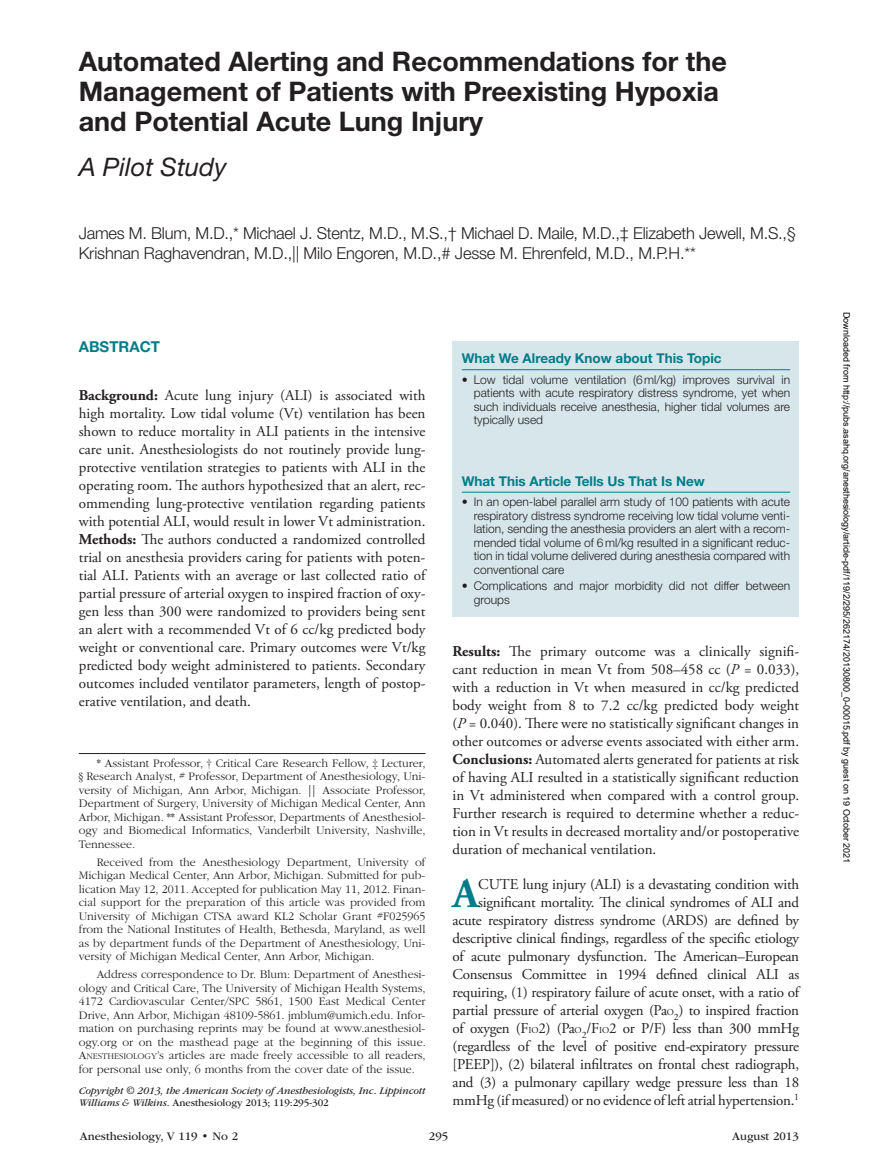
<style>
.page{position:relative;width:878px;height:1175px;background:#fff}
.page>*{position:absolute;margin:0;border:0;box-sizing:border-box;transform-origin:0 0}
.t1{font:700 42.15px "Adobe Garamond Pro";color:#007d88}
.t2{font:700 27px/30px "Helvetica Neue LT Std";color:#231f20}
.t3{font:italic 25.5px "Helvetica Neue LT Std";color:#231f20}
.t4{font:300 16.5px/19.5px "Helvetica Neue LT Std";letter-spacing:-.015em;color:#231f20}
.t5{font:15px/18px "Adobe Garamond Pro";letter-spacing:-.015em;color:#231f20;text-align:justify}
.t6{font:700 15px "Helvetica Neue LT Std";color:#007d88}
.t7{font:700 13.5px "Helvetica Neue LT Std";color:#007d88}
.t8{font:300 12px/13.5px "ITC Garamond Std";color:#231f20;text-align:justify}
.t9{font:300 12px/13.5px "Helvetica Neue LT Std";color:#231f20;text-align:justify}
.t10{font:12px "ITC Garamond Std";color:#231f20}
.t11{font:italic 10.5px/12px "ITC Garamond Std";letter-spacing:-.01em;color:#231f20}
.t12{font:9px "Arial";color:#000}
.t13{font:300 9px "ITC Garamond Std";color:#231f20}
.s1{font-weight:700}
.s2{font-size:12px}
.s3{font-size:9px}
.s4{font-style:normal}
.s5{font-style:italic}
</style>
<div class="page">
<div style="left:452px;top:342px;width:347px;height:275px;background:#d6e6ea"></div>
<hr style="left:462px;top:369px;width:328px;height:1px;background:#007d88">
<hr style="left:462px;top:492px;width:328px;height:1px;background:#007d88">
<hr style="left:79px;top:753px;width:346px;height:1px;background:#231f20">
<h2 class="t2" style="left:79px;top:46px;width:649px">Automated Alerting and Recommendations for the<br>Management of Patients with Preexisting Hypoxia and Potential Acute Lung Injury</h2>
<h3 class="t3" style="left:79px;top:152px;width:149px">A Pilot Study</h3>
<p class="t4" style="left:79px;top:223px;width:718px">James M. Blum, M.D.,* Michael J. Stentz, M.D., M.S.,† Michael D. Maile, M.D.,‡ Elizabeth Jewell, M.S.,§<br>Krishnan Raghavendran, M.D.,|| Milo Engoren, M.D.,# Jesse M. Ehrenfeld, M.D., M.P.H.**</p>
<p class="t6" style="left:79px;top:337px;width:83px">ABSTRACT</p>
<p class="t5" style="left:79px;top:387px;width:348px"><span class="s1">Background:</span> Acute lung injury (ALI) is associated with high mortality. Low tidal volume (Vt) ventilation has been shown to reduce mortality in ALI patients in the intensive care unit. Anesthesiologists do not routinely provide lung&shy;protective ventilation strategies to patients with ALI in the operating room. The authors hypothesized that an alert, rec&shy;ommending lung-protective ventilation regarding patients with potential ALI, would result in lower Vt administration.<br><span class="s1">Methods:</span> The authors conducted a randomized controlled trial on anesthesia providers caring for patients with poten&shy;tial ALI. Patients with an average or last collected ratio of partial pressure of arterial oxygen to inspired fraction of oxy&shy;gen less than 300 were randomized to providers being sent an alert with a recommended Vt of 6 cc/kg predicted body weight or conventional care. Primary outcomes were Vt/kg predicted body weight administered to patients. Secondary outcomes included ventilator parameters, length of postop&shy;erative ventilation, and death.</p>
<p class="t8" style="left:79px;top:756px;width:348px;text-indent:18px">* Assistant Professor, † Critical Care Research Fellow, ‡ Lecturer, § Research Analyst, # Professor, Department of Anesthesiology, Uni&shy;versity of Michigan, Ann Arbor, Michigan. || Associate Professor, Department of Surgery, University of Michigan Medical Center, Ann Arbor, Michigan. ** Assistant Professor, Departments of Anesthesiol&shy;ogy and Biomedical Informatics, Vanderbilt University, Nashville, Tennessee.</p>
<p class="t8" style="left:79px;top:855px;width:348px;text-indent:18px">Received from the Anesthesiology Department, University of Michigan Medical Center, Ann Arbor, Michigan. Submitted for pub&shy;lication May 12, 2011. Accepted for publication May 11, 2012. Finan&shy;cial support for the preparation of this article was provided from University of Michigan CTSA award KL2 Scholar Grant #F025965 from the National Institutes of Health, Bethesda, Maryland, as well as by department funds of the Department of Anesthesiology, Uni&shy;versity of Michigan Medical Center, Ann Arbor, Michigan.</p>
<p class="t8" style="left:79px;top:967px;width:348px;text-indent:18px">Address correspondence to Dr. Blum: Department of Anesthesi&shy;ology and Critical Care, The University of Michigan Health Systems, 4172 Cardiovascular Center/SPC 5861, 1500 East Medical Center Drive, Ann Arbor, Michigan 48109-5861. jmblum@umich.edu. Infor&shy;mation on purchasing reprints may be found at www.anesthesiol&shy;ogy.org or on the masthead page at the beginning of this issue.</p>
<p class="t13" style="left:79px;top:1051px;width:14px"><span class="s2">A</span>nesthesi</p>
<p class="t8" style="left:79px;top:1048px;width:348px;text-indent:47px"><span class="s3">ology</span>’s articles are made freely accessible to all readers, for personal use only, 6 months from the cover date of the issue.</p>
<p class="t11" style="left:79px;top:1084px;width:348px">Copyright © 2013, the American Society of Anesthesiologists, Inc. Lippincott<br>Williams &amp; Wilkins. <span class="s4">Anesthesiology 2013; 119:295-302</span></p>
<p class="t7" style="left:462px;top:350px;width:261px">What We Already Know about This Topic</p>
<p class="t9" style="left:473px;top:372px;width:318px;text-indent:-12px">• Low tidal volume ventilation (6ml/kg) improves survival in patients with acute respiratory distress syndrome, yet when such individuals receive anesthesia, higher tidal volumes are typically used</p>
<p class="t7" style="left:462px;top:472px;width:244px">What This Article Tells Us That Is New</p>
<p class="t9" style="left:474px;top:495px;width:318px;text-indent:-12px">• In an open-label parallel arm study of 100 patients with acute respiratory distress syndrome receiving low tidal volume venti&shy;lation, sending the anesthesia providers an alert with a recom&shy;mended tidal volume of 6ml/kg resulted in a significant reduc&shy;tion in tidal volume delivered during anesthesia compared with conventional care</p>
<p class="t9" style="left:474px;top:579px;width:318px;text-indent:-12px">• Complications and major morbidity did not differ between groups</p>
<p class="t5" style="left:452px;top:642px;width:348px"><span class="s1">Results:</span> The primary outcome was a clinically signifi&shy;cant reduction in mean Vt from 508–458 cc (<span class="s5">P</span> = 0.033), with a reduction in Vt when measured in cc/kg predicted body weight from 8 to 7.2 cc/kg predicted body weight (<span class="s5">P</span> = 0.040). There were no statistically significant changes in other outcomes or adverse events associated with either arm.<br><span class="s1">Conclusions:</span> Automated alerts generated for patients at risk of having ALI resulted in a statistically significant reduction in Vt administered when compared with a control group.<br>Further research is required to determine whether a reduc&shy;tion in Vt results in decreased mortality and/or postoperative duration of mechanical ventilation.</p>
<h1 class="t1" style="left:452px;top:869px;width:28px">A</h1>
<p class="t5" style="left:452px;top:875px;width:348px;text-align:right">CUTE lung injury (ALI) is a devastating condition with significant mortality. The clinical syndromes of ALI and acute respiratory distress syndrome (ARDS) are defined by descriptive clinical findings, regardless of the specific etiology of acute pulmonary dysfunction. The American–European Consensus Committee in 1994 defined clinical ALI as requiring, (1) respiratory failure of acute onset, with a ratio of partial pressure of arterial oxygen (Pa<span class="s3">o</span><sub>2</sub>) to inspired fraction of oxygen (F<span class="s3">io</span>2) (Pa<span class="s3">o</span><sub>2</sub>/F<span class="s3">io</span>2 or P/F) less than 300 mmHg (regardless of the level of positive end-expiratory pressure [PEEP]), (2) bilateral infiltrates on frontal chest radiograph, and (3) a pulmonary capillary wedge pressure less than 18 mmHg (if measured) or no evidence of left atrial hypertension.<sup>1</sup></p>
<p class="t10" style="left:80px;top:1130px;width:160px">Anesthesiology, V 119 • No 2</p>
<p class="t10" style="left:429px;top:1130px;width:21px">295</p>
<p class="t10" style="left:732px;top:1130px;width:68px">August 2013</p>
<p class="t12" style="left:850px;top:312px;width:553px;rotate:90deg">Downloaded from http://pubs.asahq.org/anesthesiology/article-pdf/119/2/295/262174/20130800_0-00015.pdf by guest on 19 October 2021</p>
</div>
